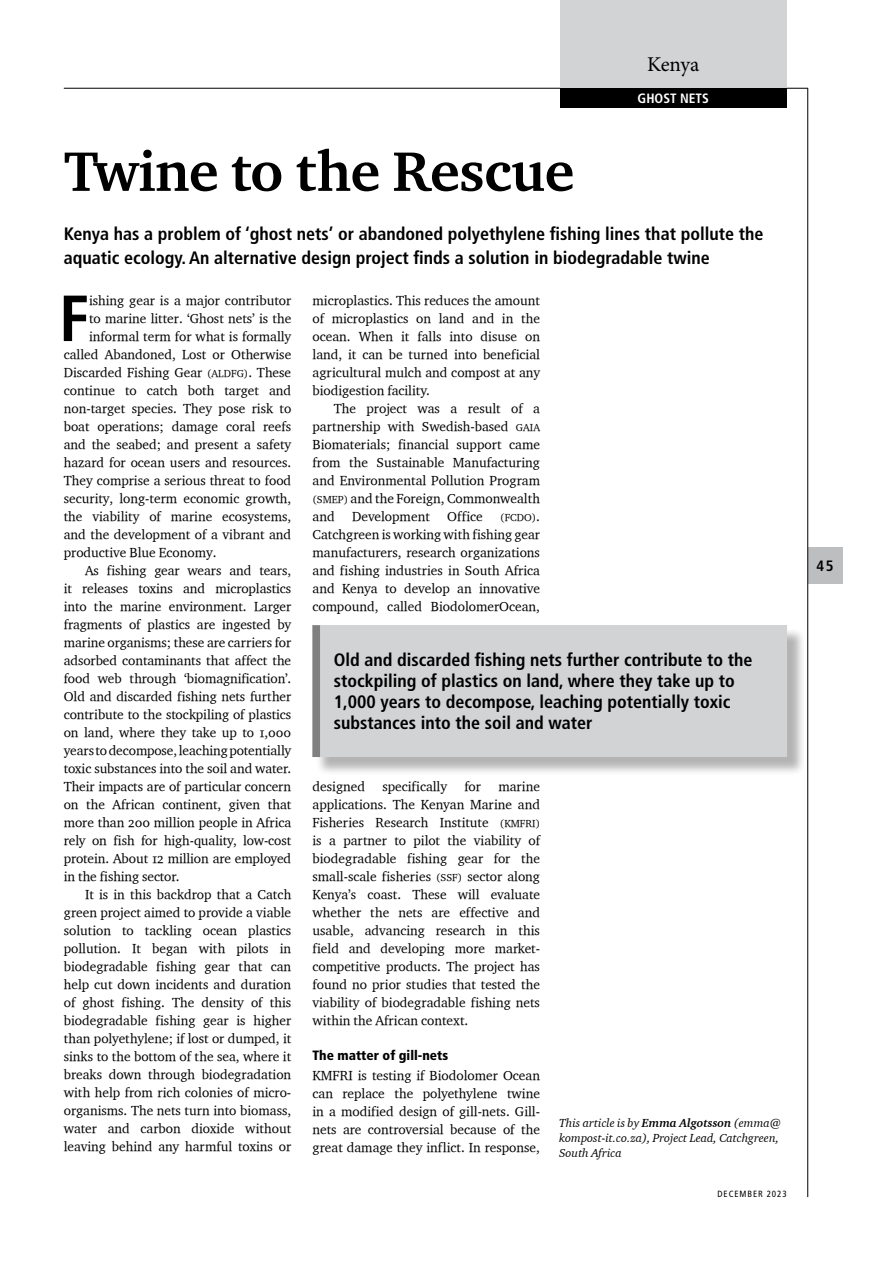
<style>
.page{position:relative;width:893px;height:1263px;background:#fff}
.page>*{position:absolute;margin:0;border:0;box-sizing:border-box;transform-origin:0 0}
.t1{font:700 condensed 65.1px "Frutiger LT Std";color:#000}
.t2{font:57px "Charter Bd OSITCTT Bold";letter-spacing:-.01em;color:#000}
.t3{font:21px "Minion Pro";letter-spacing:-.01em;color:#000}
.t4{font:700 condensed 18px/21px "Frutiger LT Std";color:#000}
.t5{font:700 condensed 15px "Frutiger LT Std";color:#000}
.t6{font:13.5px/18px "Charter OSITCTT";color:#000;text-align:justify}
.t7{font:900 condensed 13.5px "Frutiger LT Std";color:#000}
.t8{font:700 condensed 13.5px "Frutiger LT Std";color:#fff}
.t9{font:12px/15px "Charter OSITCTT Italic";color:#000}
.t10{font:10.5px "Charter OSITCTT";color:#000}
.t11{font:condensed 9px "Frutiger LT Std";letter-spacing:.1em;color:#000}
.s1{font-size:10.5px}
.s2{font-size:13.5px}
.s3{font-family:"Charter Bd OSITCTT Bold";font-style:italic}
</style>
<div class="page">
<div style="left:808px;top:547px;width:34px;height:36px;background:#bcbec0"></div>
<hr style="left:807px;top:88px;width:1px;height:1109px;background:#000">
<hr style="left:64px;top:88px;width:744px;height:1px;background:#000">
<div style="left:560px;top:88px;width:227px;height:20px;background:#000"></div>
<div style="left:560px;top:0;width:227px;height:88px;background:#d1d3d4"></div>
<div style="left:315px;top:627px;width:491px;height:149px;background:#000;opacity:.3"></div>
<div style="left:313px;top:625px;width:474px;height:132px;background:#d1d3d4"></div>
<div style="left:313px;top:625px;width:7px;height:132px;background:#808080"></div>
<h3 class="t3" style="left:647px;top:50px;width:54px">Kenya</h3>
<p class="t8" style="left:638px;top:90px;width:73px">Ghost Nets</p>
<h2 class="t2" style="left:64px;top:136px;width:512px">Twine to the Rescue</h2>
<h3 class="t4" style="left:64px;top:222px;width:701px;line-height:24px">Kenya has a problem of ‘ghost nets’ or abandoned polyethylene fishing lines that pollute the aquatic ecology. An alternative design project finds a solution in biodegradable twine</h3>
<h1 class="t1" style="left:59px;top:280px;width:32px">F</h1>
<p class="t6" style="left:89px;top:291px;width:204px">ishing gear is a major contributor</p>
<p class="t6" style="left:313px;top:291px;width:229px">microplastics. This reduces the amount of microplastics on land and in the ocean. When it falls into disuse on land, it can be turned into beneficial agricultural mulch and compost at any biodigestion facility.</p>
<p class="t6" style="left:313px;top:399px;width:229px;text-indent:21px">The project was a result of a partnership with Swedish-based <span class="s1">GAIA </span>Biomaterials; financial support came from the Sustainable Manufacturing and Environmental Pollution Program <span class="s1">(SMEP)</span> and the Foreign, Commonwealth and</p>
<p class="t6" style="left:89px;top:309px;width:204px">to marine litter. ‘Ghost nets’ is the</p>
<p class="t6" style="left:89px;top:327px;width:204px">informal term for what is formally</p>
<p class="t6" style="left:64px;top:345px;width:229px">called Abandoned, Lost or Otherwise</p>
<p class="t6" style="left:64px;top:363px;width:229px">Discarded Fishing Gear <span class="s1">(ALDFG)</span>. These</p>
<p class="t6" style="left:64px;top:381px;width:229px">continue to catch both target and</p>
<p class="t6" style="left:64px;top:399px;width:229px">non-target species. They pose risk to</p>
<p class="t6" style="left:64px;top:417px;width:229px">boat operations; damage coral reefs</p>
<p class="t6" style="left:64px;top:435px;width:229px">and the seabed; and present a safety</p>
<p class="t6" style="left:64px;top:453px;width:229px">hazard for ocean users and resources.</p>
<p class="t6" style="left:64px;top:471px;width:229px">They comprise a serious threat to food</p>
<p class="t6" style="left:64px;top:489px;width:229px">security, long-term economic growth,</p>
<p class="t6" style="left:64px;top:507px;width:229px">the viability of marine ecosystems,</p>
<p class="t6" style="left:64px;top:525px;width:229px">and the development of a vibrant and</p>
<p class="t6" style="left:64px;top:543px;width:154px">productive Blue Economy.</p>
<p class="t6" style="left:85px;top:561px;width:208px">As fishing gear wears and tears,</p>
<p class="t6" style="left:64px;top:579px;width:229px">it releases toxins and microplastics</p>
<p class="t6" style="left:64px;top:597px;width:229px">into the marine environment. Larger</p>
<p class="t6" style="left:64px;top:615px;width:229px">fragments of plastics are ingested by</p>
<p class="t6" style="left:64px;top:633px;width:229px">marine organisms; these are carriers for</p>
<p class="t6" style="left:64px;top:651px;width:229px">adsorbed contaminants that affect the</p>
<p class="t6" style="left:64px;top:669px;width:229px">food web through ‘biomagnification’.</p>
<p class="t6" style="left:64px;top:687px;width:229px">Old and discarded fishing nets further</p>
<p class="t6" style="left:64px;top:705px;width:229px">contribute to the stockpiling of plastics</p>
<p class="t6" style="left:64px;top:723px;width:229px">on land, where they take up to 1,000</p>
<p class="t6" style="left:64px;top:741px;width:229px">years to decompose, leaching potentially</p>
<p class="t6" style="left:64px;top:759px;width:229px">toxic substances into the soil and water.</p>
<p class="t6" style="left:64px;top:777px;width:229px">Their impacts are of particular concern</p>
<p class="t6" style="left:64px;top:795px;width:229px">on the African continent, given that</p>
<p class="t6" style="left:64px;top:813px;width:229px">more than 200 million people in Africa</p>
<p class="t6" style="left:64px;top:831px;width:229px">rely on fish for high-quality, low-cost</p>
<p class="t6" style="left:64px;top:849px;width:229px">protein. About 12 million are employed</p>
<p class="t6" style="left:64px;top:867px;width:117px">in the fishing sector.</p>
<p class="t6" style="left:85px;top:885px;width:208px">It is in this backdrop that a Catch</p>
<p class="t6" style="left:64px;top:903px;width:229px">green project aimed to provide a viable</p>
<p class="t6" style="left:64px;top:921px;width:229px">solution to tackling ocean plastics</p>
<p class="t6" style="left:64px;top:939px;width:229px">pollution. It began with pilots in</p>
<p class="t6" style="left:64px;top:957px;width:229px">biodegradable fishing gear that can</p>
<p class="t6" style="left:64px;top:975px;width:229px">help cut down incidents and duration</p>
<p class="t6" style="left:64px;top:993px;width:229px">of ghost fishing. The density of this</p>
<p class="t6" style="left:64px;top:1011px;width:229px">biodegradable fishing gear is higher</p>
<p class="t6" style="left:64px;top:1029px;width:229px">than polyethylene; if lost or dumped, it</p>
<p class="t6" style="left:64px;top:1047px;width:229px">sinks to the bottom of the sea, where it</p>
<p class="t6" style="left:64px;top:1065px;width:229px">breaks down through biodegradation</p>
<p class="t6" style="left:64px;top:1083px;width:229px">with help from rich colonies of micro-</p>
<p class="t6" style="left:64px;top:1101px;width:229px">organisms. The nets turn into biomass,</p>
<p class="t6" style="left:64px;top:1119px;width:229px">water and carbon dioxide without</p>
<p class="t6" style="left:64px;top:1137px;width:229px">leaving behind any harmful toxins or</p>
<p class="t6" style="left:352px;top:507px;width:79px">Development</p>
<p class="t6" style="left:447px;top:507px;width:37px">Office</p>
<p class="t10" style="left:500px;top:511px;width:41px">(FCDO)<span class="s2">.</span></p>
<p class="t6" style="left:313px;top:525px;width:229px">Catchgreen is working with fishing gear manufacturers, research organizations and fishing industries in South Africa and Kenya to develop an innovative compound, called BiodolomerOcean,</p>
<h3 class="t4" style="left:334px;top:650px;width:420px">Old and discarded fishing nets further contribute to the stockpiling of plastics on land, where they take up to 1,000 years to decompose, leaching potentially toxic substances into the soil and water</h3>
<p class="t6" style="left:313px;top:777px;width:54px">designed</p>
<p class="t6" style="left:382px;top:777px;width:66px">specifically</p>
<p class="t6" style="left:464px;top:777px;width:18px">for</p>
<p class="t6" style="left:313px;top:777px;width:229px;text-indent:186px">marine applications. The Kenyan Marine and Fisheries Research Institute <span class="s1">(KMFRI) </span>is a partner to pilot the viability of biodegradable fishing gear for the small-scale fisheries <span class="s1">(SSF)</span> sector along Kenya’s coast. These will evaluate whether the nets are effective and usable, advancing research in this field and developing more market&shy;competitive products. The project has found no prior studies that tested the viability of biodegradable fishing nets within the African context.</p>
<p class="t7" style="left:313px;top:1047px;width:137px">The matter of gill-nets</p>
<p class="t6" style="left:313px;top:1066px;width:229px">KMFRI is testing if Biodolomer Ocean can replace the polyethylene twine in a modified design of gill-nets. Gill&shy;nets are controversial because of the great damage they inflict. In response,</p>
<p class="t9" style="left:559px;top:1115px;width:223px">This article is by <span class="s3">Emma Algotsson</span> (emma@ kompost-it.co.za), Project Lead, Catchgreen,<br>South Africa</p>
<p class="t11" style="left:718px;top:1189px;width:71px">DECEMBER 2023</p>
<p class="t5" style="left:817px;top:557px;width:19px">45</p>
</div>
